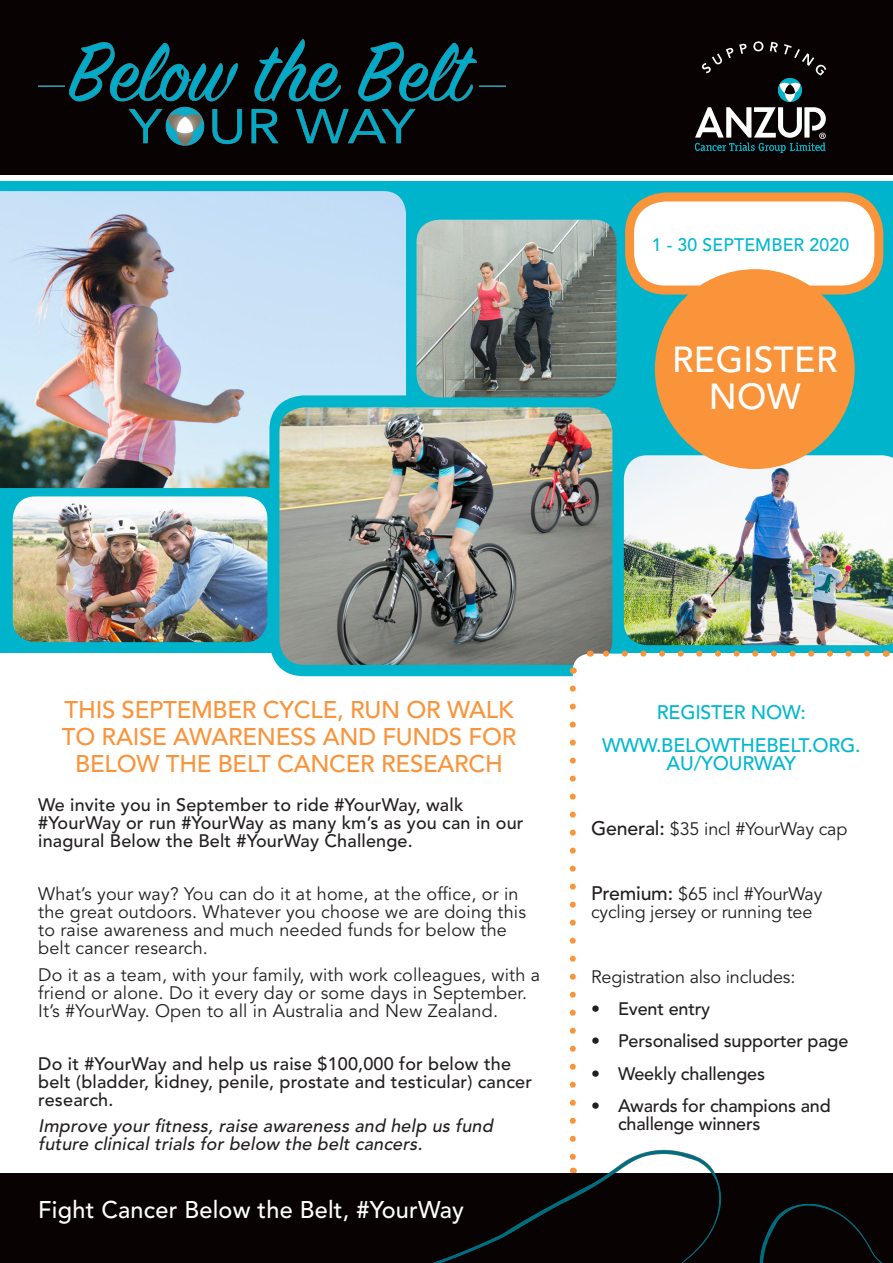
<style>
.page{position:relative;width:893px;height:1263px;background:#fff}
.page>*{position:absolute;margin:0;border:0;box-sizing:border-box;transform-origin:0 0}
.t1{font:500 36px/37.5px "Avenir LT Std";letter-spacing:.01em;color:#fff;text-align:center}
.Orange_subheader{font:500 24px/27px "Avenir LT Std";letter-spacing:-.01em;color:#f9943b;text-align:center}
.White_main_header{font:500 24px "Avenir LT Std";letter-spacing:.01em;color:#fff}
.t2{font:500 19.5px/18px "Avenir LT Std";letter-spacing:-.01em;color:#00b7ce;text-align:center}
.Body_copy{font:18px/18px "Avenir LT Std";letter-spacing:.01em;color:#231f20}
.Body_copy-2{font:500 18px/18px "Avenir LT Std";letter-spacing:.01em;color:#231f20}
.Body_copy-3{font:18px/18px "Avenir LT Std";letter-spacing:-.01em;color:#231f20}
.Body_copy-4{font:500 18px/18px "Avenir LT Std";letter-spacing:-.01em;color:#231f20}
.Body_copy-5{font:italic 500 18px/18px "Avenir LT Std";color:#231f20}
.t3{font:500 18px "Avenir LT Std";letter-spacing:.01em;color:#00b7ce}
.s1{font-weight:500;font-size:19.5px}
</style>
<div class="page">
<div style="left:0;top:181px;width:893px;height:472px;background:#00b5cb"></div>
<img style="left:0;top:191px;width:406px;height:297px">
<div style="left:269px;top:395px;width:356px;height:281px;background:#00b5cb;border-radius:34px"></div>
<div style="left:0;top:0;width:893px;height:174px;background:#080302"></div>
<svg style="left:695px;top:41px;width:131px;height:112px"></svg>
<img style="left:279px;top:407px;width:333px;height:258px">
<svg style="left:570px;top:688px;width:6px;height:449px"></svg>
<svg style="left:599px;top:651px;width:268px;height:6px"></svg>
<svg style="left:882px;top:650px;width:8px;height:7px"></svg>
<svg style="left:567px;top:650px;width:24px;height:27px"></svg>
<div style="left:0;top:1174px;width:893px;height:89px;background:#080302"></div>
<img style="left:624px;top:455px;width:269px;height:190px">
<img style="left:38px;top:40px;width:467px;height:106px">
<img style="left:416px;top:220px;width:200px;height:177px">
<img style="left:274px;top:1137px;width:619px;height:126px">
<img style="left:13px;top:496px;width:254px;height:146px">
<div style="left:630px;top:197px;width:249px;height:93px;background:#fff;border-radius:36px"></div>
<div style="left:625px;top:192px;width:258px;height:103px;border:9px solid #f9943b;border-radius:36px"></div>
<div style="left:655px;top:269px;width:200px;height:200px;background:#f9943b;border-radius:50%"></div>
<p class="t3" style="left:652px;top:234px;width:199px">1 - 30 SEPTEMBER 2020</p>
<p class="t1" style="left:672px;top:341px;width:167px">REGISTER<br>NOW</p>
<p class="Orange_subheader" style="left:62px;top:697px;width:456px">THIS SEPTEMBER CYCLE, RUN OR WALK<br>TO RAISE AWARENESS AND FUNDS FOR<br>BELOW THE BELT CANCER RESEARCH</p>
<p class="Body_copy-2" style="left:38px;top:796px;width:487px">We invite you in September to ride #YourWay, walk #YourWay or run #YourWay as many km’s as you can in our inagural Below the Belt #YourWay Challenge.</p>
<p class="Body_copy" style="left:38px;top:885px;width:489px">What’s your way? You can do it at home, at the office, or in the great outdoors. Whatever you choose we are doing this to raise awareness and much needed funds for below the belt cancer research.</p>
<p class="Body_copy" style="left:38px;top:966px;width:503px">Do it as a team, with your family, with work colleagues, with a friend or alone. Do it every day or some days in September.<br>It’s #YourWay. Open to all in Australia and New Zealand.</p>
<p class="Body_copy-2" style="left:38px;top:1055px;width:495px">Do it #YourWay and help us raise $100,000 for below the belt (bladder, kidney, penile, prostate and testicular) cancer research.</p>
<p class="Body_copy-5" style="left:38px;top:1117px;width:460px">Improve your fitness, raise awareness and help us fund future clinical trials for below the belt cancers.</p>
<p class="White_main_header" style="left:38px;top:1196px;width:427px">Fight Cancer Below the Belt, #YourWay</p>
<p class="t2" style="left:657px;top:704px;width:150px">REGISTER NOW:</p>
<p class="t2" style="left:602px;top:736px;width:260px">WWW.BELOWTHEBELT.ORG.<br>AU/YOURWAY</p>
<p class="Body_copy-3" style="left:591px;top:820px;width:258px"><span class="s1">General:</span> $35 incl #YourWay cap</p>
<p class="Body_copy-3" style="left:591px;top:885px;width:233px"><span class="s1">Premium:</span> $65 incl #YourWay cycling jersey or running tee</p>
<p class="Body_copy-3" style="left:591px;top:968px;width:206px">Registration also includes:</p>
<p class="Body_copy-4" style="left:591px;top:1000px;width:121px">• Event entry</p>
<p class="Body_copy-4" style="left:591px;top:1033px;width:259px">• Personalised supporter page</p>
<p class="Body_copy-4" style="left:591px;top:1065px;width:175px">• Weekly challenges</p>
<p class="Body_copy-4" style="left:618px;top:1098px;width:214px;text-indent:-27px">• Awards for champions and challenge winners</p>
</div>
